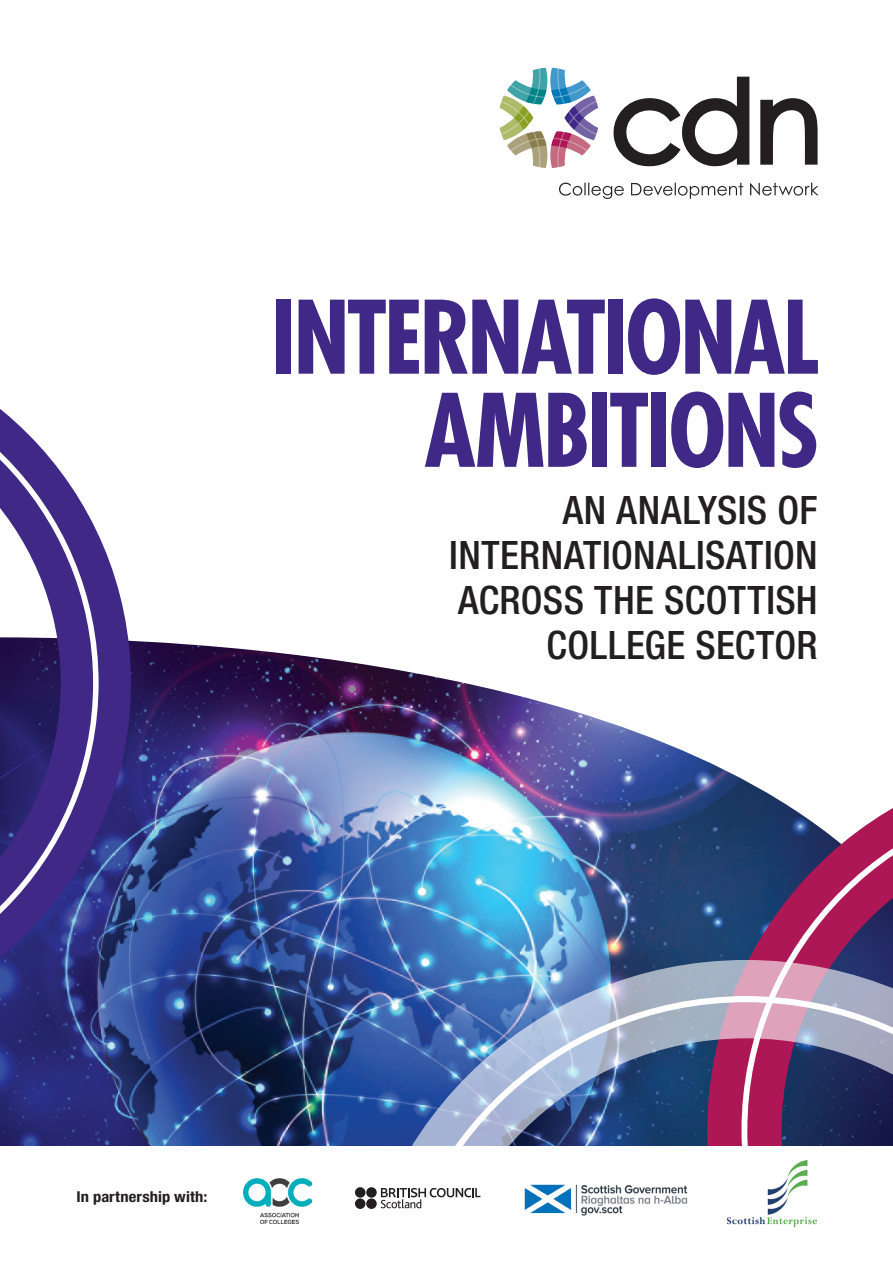
<style>
.page{position:relative;width:893px;height:1263px;background:#fff}
.page>*{position:absolute;margin:0;border:0;box-sizing:border-box;transform-origin:0 0}
._3_HEADING{font:700 condensed 98.25px/93.2px "Futura";letter-spacing:-.03em;color:#402886;text-align:right}
._4_STANDFIRST{font:500 condensed 39.15px/44.8px "Helvetica Neue LT Std";letter-spacing:.01em;color:#231f20;text-align:right}
.Table_Header_Row{font:700 condensed 15px "Helvetica Neue LT Std";letter-spacing:.005em;color:#231f20;scale:1.1 1}
</style>
<div class="page">
<img style="left:0;top:640px;width:707px;height:506px">
<svg style="left:0;top:536px;width:131px;height:499px;background:#46448f"></svg>
<svg style="left:0;top:409px;width:99px;height:594px"></svg>
<svg style="left:707px;top:761px;width:59px;height:199px;background:#3b5882"></svg>
<svg style="left:741px;top:792px;width:152px;height:168px"></svg>
<svg style="left:353px;top:960px;width:540px;height:186px;background:#677db1"></svg>
<svg style="left:389px;top:996px;width:504px;height:150px;background:#6f739f"></svg>
<img style="left:243px;top:1179px;width:69px;height:44px">
<div style="left:355px;top:1187px;width:10px;height:11px;background:#231f20;border-radius:50%"></div>
<div style="left:366px;top:1187px;width:11px;height:11px;background:#231f20;border-radius:50%"></div>
<div style="left:355px;top:1198px;width:10px;height:11px;background:#231f20;border-radius:50%"></div>
<div style="left:366px;top:1198px;width:11px;height:11px;background:#231f20;border-radius:50%"></div>
<svg style="left:381px;top:1188px;width:99px;height:20px"></svg>
<img style="left:727px;top:1161px;width:89px;height:65px">
<img style="left:524px;top:1184px;width:163px;height:31px">
<svg style="left:500px;top:68px;width:98px;height:100px"></svg>
<svg style="left:760px;top:98px;width:58px;height:67px"></svg>
<svg style="left:613px;top:77px;width:136px;height:90px"></svg>
<svg style="left:559px;top:183px;width:260px;height:16px"></svg>
<p class="_3_HEADING" style="left:271px;top:290px;width:550px">INTERNATIONAL<br>AMBITIONS</p>
<p class="_4_STANDFIRST" style="left:449px;top:488px;width:370px">AN ANALYSIS OF<br>INTERNATIONALISATION<br>ACROSS THE SCOTTISH<br>COLLEGE SECTOR</p>
<p class="Table_Header_Row" style="left:77px;top:1187px;width:120px">In partnership with:</p>
</div>
